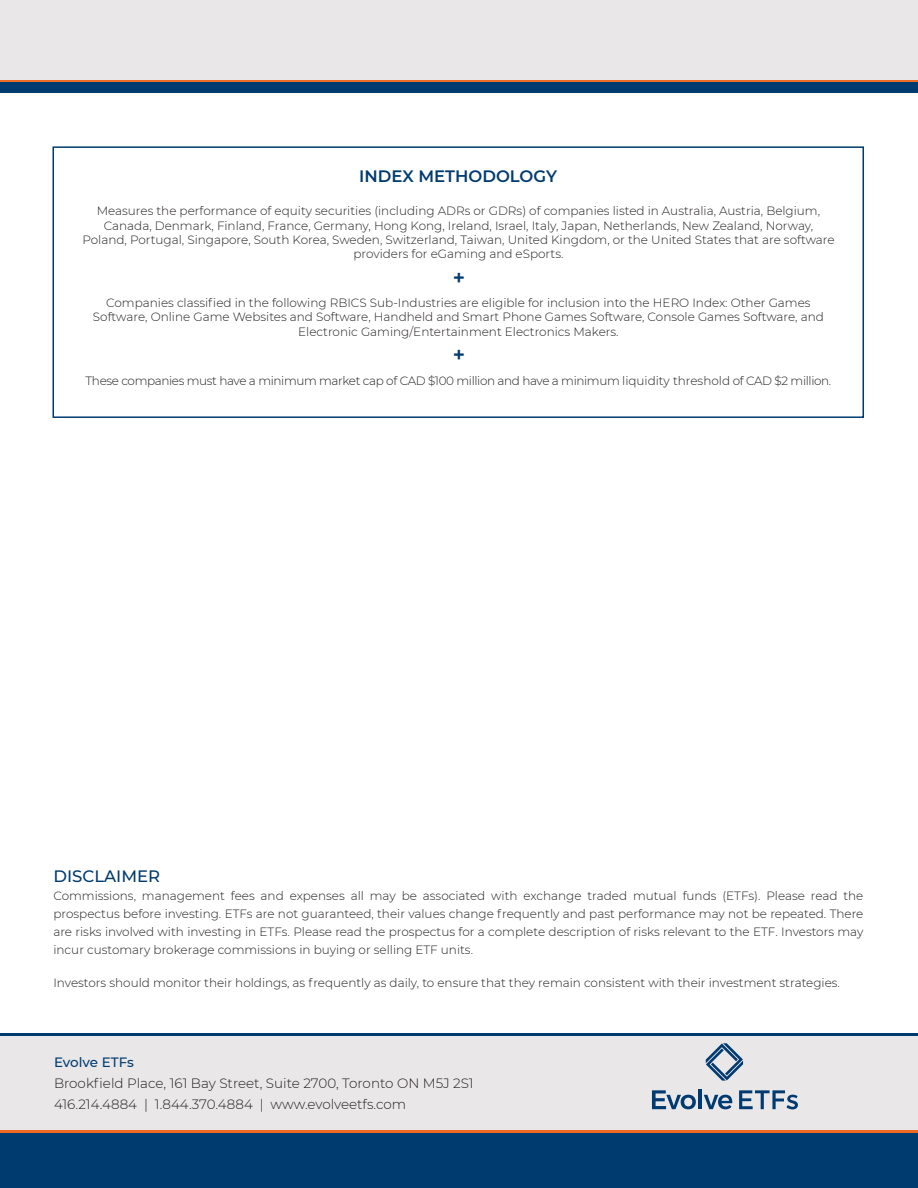
<style>
.page{position:relative;width:918px;height:1188px;background:#fff}
.page>*{position:absolute;margin:0;border:0;box-sizing:border-box;transform-origin:0 0}
.t1{font:600 21px "Montserrat";color:#003b70}
.t2{font:600 16.5px "Montserrat";color:#003b70}
.t3{font:500 16.5px "Montserrat";color:#003b70}
.t4{font:300 13.5px "Montserrat";color:#231f20}
.t5{font:500 13.5px "Montserrat";letter-spacing:-.005em;color:#003b70}
.t6{font:300 12px/14.4px "Montserrat";color:#231f20;text-align:center}
.t7{font:300 12px "Montserrat";letter-spacing:-.03em;color:#231f20}
</style>
<div class="page">
<div style="left:0;top:0;width:918px;height:80px;background:#e9e7e8"></div>
<hr style="left:0;top:80px;width:918px;height:3px;background:#ef6a22">
<div style="left:0;top:83px;width:918px;height:10px;background:#003b70"></div>
<div style="left:0;top:1036px;width:918px;height:94px;background:#e9e7e8"></div>
<hr style="left:0;top:1033px;width:918px;height:3px;background:#003b70">
<svg style="left:706px;top:1043px;width:37px;height:38px"></svg>
<svg style="left:652px;top:1090px;width:44px;height:19px"></svg>
<hr style="left:698px;top:1089px;width:4px;height:20px;background:#003a70">
<svg style="left:704px;top:1095px;width:28px;height:14px"></svg>
<svg style="left:739px;top:1090px;width:59px;height:19px"></svg>
<div style="left:0;top:1132px;width:918px;height:56px;background:#003b70"></div>
<hr style="left:0;top:1130px;width:918px;height:3px;background:#ef6a22">
<div style="left:52px;top:146px;width:812px;height:272px;border:2px solid #003b70"></div>
<p class="t2" style="left:359px;top:164px;width:199px">INDEX METHODOLOGY</p>
<p class="t6" style="left:82px;top:203px;width:754px">Measures the performance of equity securities (including ADRs or GDRs) of companies listed in Australia, Austria, Belgium, Canada, Denmark, Finland, France, Germany, Hong Kong, Ireland, Israel, Italy, Japan, Netherlands, New Zealand, Norway, Poland, Portugal, Singapore, South Korea, Sweden, Switzerland, Taiwan, United Kingdom, or the United States that are software providers for eGaming and eSports.</p>
<p class="t6" style="left:93px;top:295px;width:732px">Companies classified in the following RBICS Sub-Industries are eligible for inclusion into the HERO Index: Other Games<br>Software, Online Game Websites and Software, Handheld and Smart Phone Games Software, Console Games Software, and<br>Electronic Gaming/Entertainment Electronics Makers.</p>
<p class="t7" style="left:86px;top:372px;width:747px">These companies must have a minimum market cap of CAD $100 million and have a minimum liquidity threshold of CAD $2 million.</p>
<p class="t1" style="left:453px;top:263px;width:14px">+</p>
<p class="t1" style="left:453px;top:340px;width:14px">+</p>
<p class="t3" style="left:53px;top:865px;width:108px">DISCLAIMER</p>
<p class="t6" style="left:53px;top:886px;width:812px;line-height:18px;text-align:justify">Commissions, management fees and expenses all may be associated with exchange traded mutual funds (ETFs). Please read the prospectus before investing. ETFs are not guaranteed, their values change frequently and past performance may not be repeated. There are risks involved with investing in ETFs. Please read the prospectus for a complete description of risks relevant to the ETF. Investors may incur customary brokerage commissions in buying or selling ETF units.</p>
<p class="t6" style="left:53px;top:975px;width:788px">Investors should monitor their holdings, as frequently as daily, to ensure that they remain consistent with their investment strategies.</p>
<p class="t5" style="left:54px;top:1053px;width:82px">Evolve ETFs</p>
<p class="t4" style="left:54px;top:1074px;width:421px">Brookfield Place, 161 Bay Street, Suite 2700, Toronto ON M5J 2S1</p>
<p class="t4" style="left:54px;top:1095px;width:354px">416.214.4884 | 1.844.370.4884 | www.evolveetfs.com</p>
</div>
